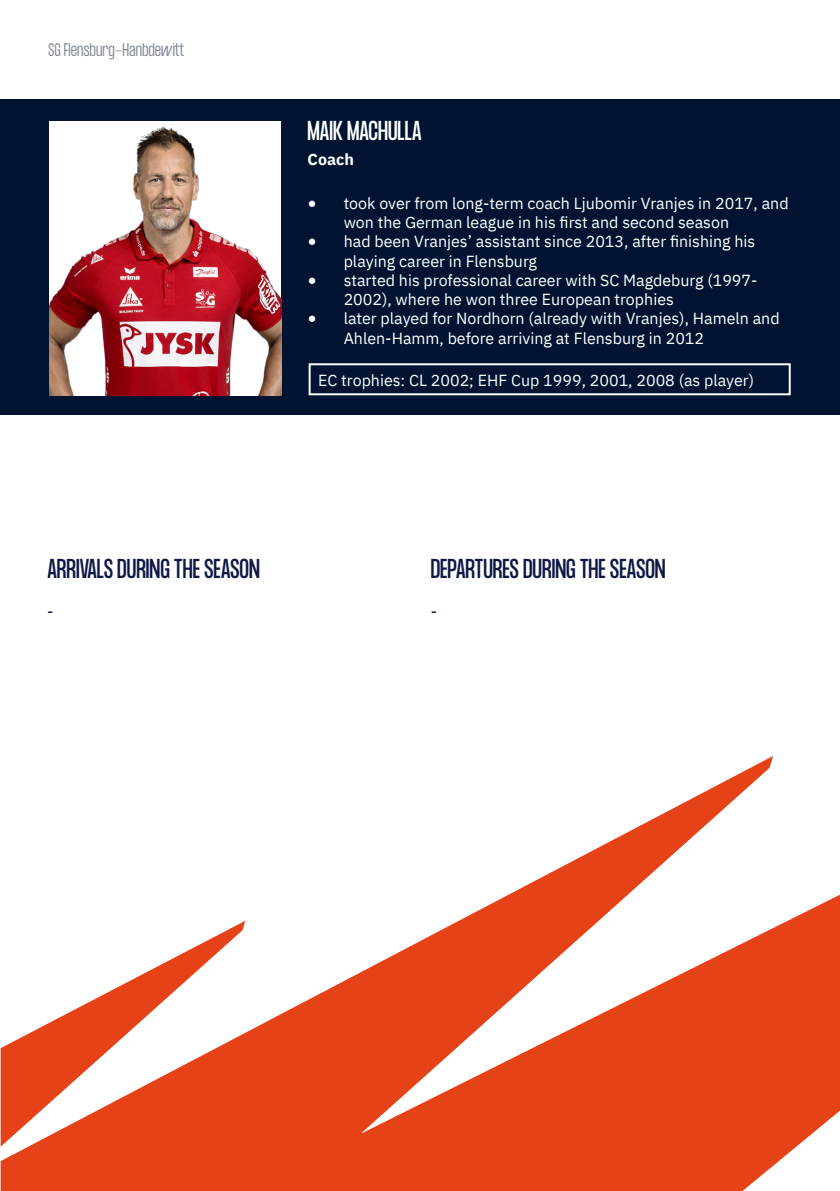
<style>
.page{position:relative;width:840px;height:1191px;background:#fff}
.page>*{position:absolute;margin:0;border:0;box-sizing:border-box;transform-origin:0 0}
.t1{font:24px "Formula Condensed";color:#101845}
.t2{font:24px "Formula Condensed";letter-spacing:-.01em;color:#fff}
.t3{font:16px/19.2px "IBM Plex Sans";color:#fff}
.t4{font:300 16px "Formula Condensed";color:#001432}
.t5{font:700 16px "IBM Plex Sans";color:#fff}
.t6{font:16px "IBM Plex Sans";color:#101845}
.s1{font-family:"Minion Pro";font-size:24px}
</style>
<div class="page">
<svg style="left:1px;top:756px;width:838px;height:435px"></svg>
<div style="left:0;top:99px;width:839px;height:316px;background:#001432"></div>
<img style="left:50px;top:121px;width:231px;height:274px">
<div style="left:308px;top:363px;width:482px;height:32px;border:2px solid #fff"></div>
<p class="t4" style="left:48px;top:40px;width:138px">SG Flensburg-Hanbdewitt</p>
<p class="t2" style="left:307px;top:116px;width:116px">MAIK MACHULLA</p>
<p class="t5" style="left:307px;top:147px;width:48px">Coach</p>
<p class="t3" style="left:343px;top:192px;width:446px;text-indent:-36px"><span class="s1">•</span> took over from long-term coach Ljubomir Vranjes in 2017, and won the German league in his first and second season</p>
<p class="t3" style="left:343px;top:231px;width:413px;text-indent:-36px"><span class="s1">•</span> had been Vranjes’ assistant since 2013, after finishing his playing career in Flensburg</p>
<p class="t3" style="left:343px;top:269px;width:415px;text-indent:-36px"><span class="s1">•</span> started his professional career with SC Magdeburg (1997-<br>2002), where he won three European trophies</p>
<p class="t3" style="left:343px;top:308px;width:437px;text-indent:-36px"><span class="s1">•</span> later played for Nordhorn (already with Vranjes), Hameln and<br>Ahlen-Hamm, before arriving at Flensburg in 2012</p>
<p class="t3" style="left:318px;top:369px;width:437px">EC trophies: CL 2002; EHF Cup 1999, 2001, 2008 (as player)</p>
<p class="t1" style="left:47px;top:554px;width:214px">ARRIVALS DURING THE SEASON</p>
<p class="t6" style="left:47px;top:599px;width:8px">-</p>
<p class="t1" style="left:430px;top:554px;width:236px">DEPARTURES DURING THE SEASON</p>
<p class="t6" style="left:430px;top:599px;width:8px">-</p>
</div>
